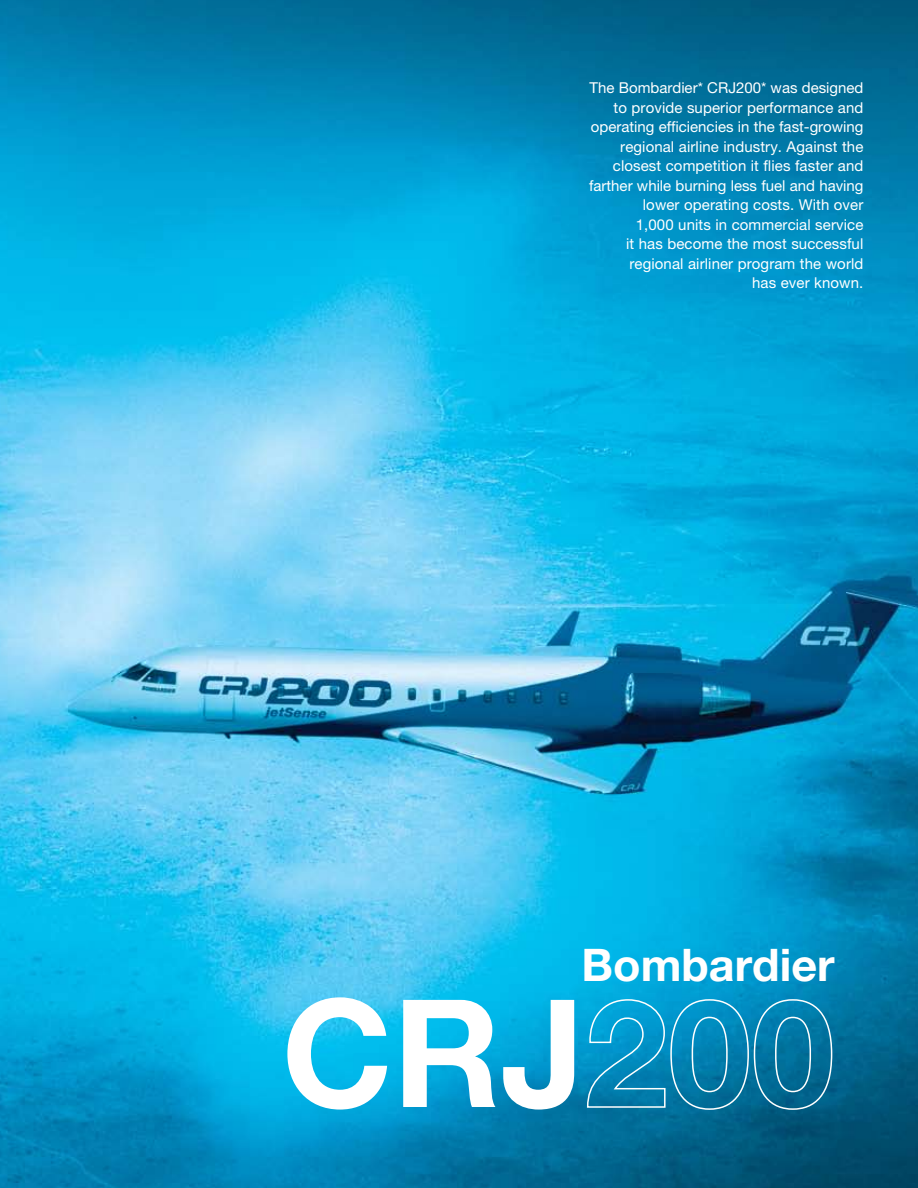
<style>
.page{position:relative;width:918px;height:1188px;background:#fff}
.page>*{position:absolute;margin:0;border:0;box-sizing:border-box;transform-origin:0 0}
.t1{font:700 150px "Helvetica Neue LT Pro";color:#fff}
.t2{font:700 45px "Helvetica Neue LT Pro";color:#fff}
.t3{font:15px/19.5px "Helvetica Neue LT Pro";letter-spacing:.005em;color:#fff;text-align:right}
</style>
<div class="page">
<img style="left:0;top:0;width:918px;height:1188px">
<svg style="left:586px;top:998px;width:247px;height:113px;background:#1489b5"></svg>
<p class="t3" style="left:589px;top:78px;width:276px">The Bombardier* CRJ200* was designed to provide superior performance and operating efficiencies in the fast-growing regional airline industry. Against the closest competition it flies faster and farther while burning less fuel and having lower operating costs. With over<br>1,000 units in commercial service<br>it has become the most successful regional airliner program the world<br>has ever known.</p>
<h1 class="t1" style="left:282px;top:961px;width:304px">CRJ</h1>
<h2 class="t2" style="left:582px;top:937px;width:255px">Bombardier</h2>
</div>
